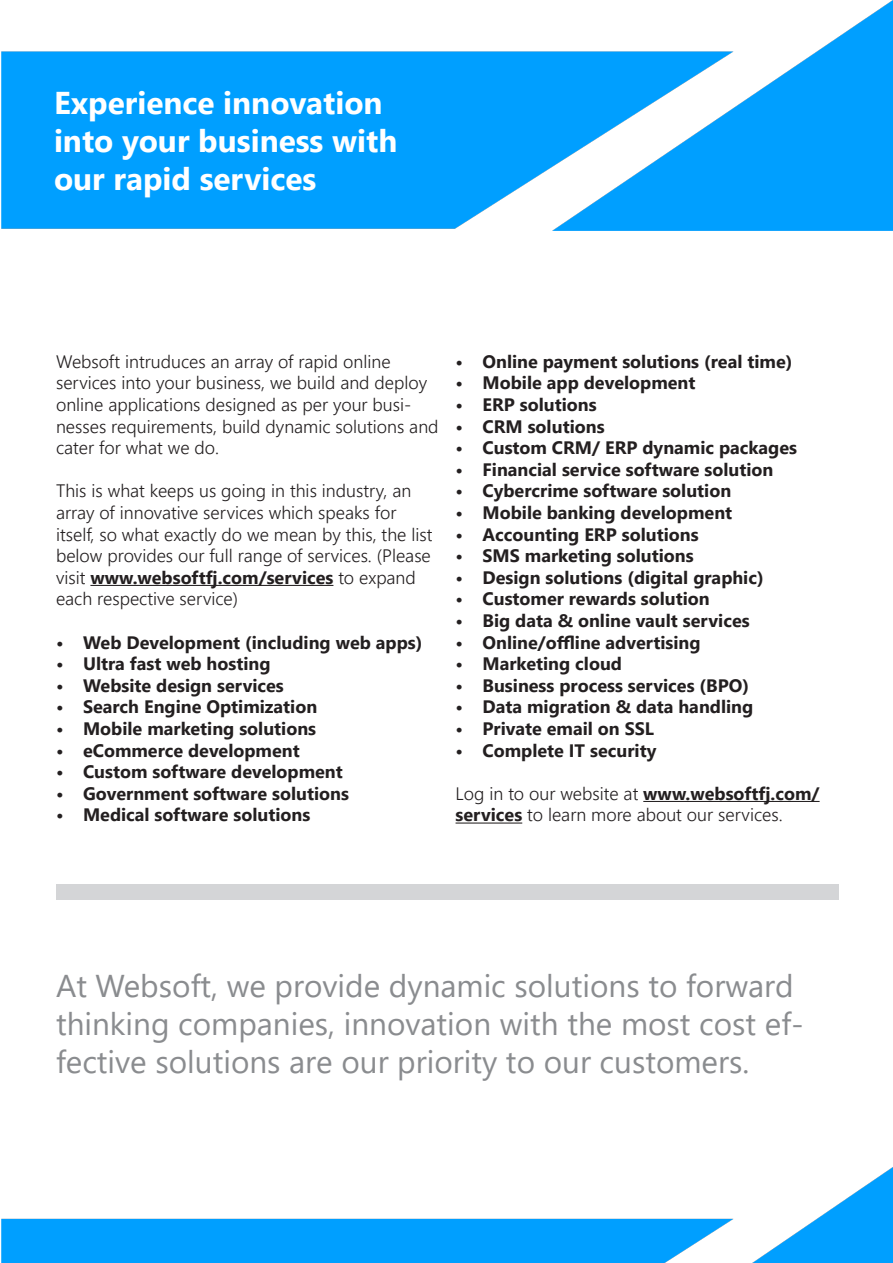
<style>
.page{position:relative;width:893px;height:1263px;background:#fff}
.page>*{position:absolute;margin:0;border:0;box-sizing:border-box;transform-origin:0 0}
.t1{font:31.5px/37.8px "Segoe UI";color:#8a8c8f}
.t2{font:700 31.5px/37.8px "Segoe UI";color:#fff}
.t3{font:700 18px "Segoe UI";color:#231f20}
.t4{font:300 18px/21.6px "Segoe UI";color:#231f20}
.s1{font-weight:700}
</style>
<div class="page">
<img style="left:2px;top:0;width:891px;height:231px">
<hr style="left:90px;top:585px;width:243px;height:1px;background:#231f20">
<hr style="left:643px;top:801px;width:177px;height:1px;background:#231f20">
<hr style="left:456px;top:822px;width:66px;height:1px;background:#231f20">
<div style="left:56px;top:884px;width:783px;height:16px;background:#d4d5d7"></div>
<img style="left:2px;top:1167px;width:891px;height:96px">
<p class="t2" style="left:54px;top:84px;width:345px">Experience innovation into your business with</p>
<p class="t2" style="left:54px;top:159px;width:264px">our rapid services</p>
<p class="t4" style="left:56px;top:350px;width:384px">Websoft intruduces an array of rapid online services into your business, we build and deploy online applications designed as per your busi&shy;nesses requirements, build dynamic solutions and cater for what we do.</p>
<p class="t4" style="left:56px;top:480px;width:378px">This is what keeps us going in this industry, an array of innovative services which speaks for itself, so what exactly do we mean by this, the list below provides our full range of services. (Please visit <span class="s1">www.websoftfj.com/services</span> to expand each respective service)</p>
<p class="t3" style="left:56px;top:628px;width:368px">• Web Development (including web apps)</p>
<p class="t3" style="left:56px;top:649px;width:216px">• Ultra fast web hosting</p>
<p class="t3" style="left:56px;top:671px;width:229px">• Website design services</p>
<p class="t3" style="left:56px;top:693px;width:263px">• Search Engine Optimization</p>
<p class="t3" style="left:56px;top:714px;width:262px">• Mobile marketing solutions</p>
<p class="t3" style="left:56px;top:736px;width:245px">• eCommerce development</p>
<p class="t3" style="left:56px;top:757px;width:288px">• Custom software development</p>
<p class="t3" style="left:56px;top:779px;width:294px">• Government software solutions</p>
<p class="t3" style="left:56px;top:801px;width:256px">• Medical software solutions</p>
<p class="t3" style="left:456px;top:347px;width:338px">• Online payment solutions (real time)</p>
<p class="t3" style="left:456px;top:369px;width:241px">• Mobile app development</p>
<p class="t3" style="left:456px;top:390px;width:143px">• ERP solutions</p>
<p class="t3" style="left:456px;top:412px;width:151px">• CRM solutions</p>
<p class="t3" style="left:456px;top:433px;width:343px">• Custom CRM/ ERP dynamic packages</p>
<p class="t3" style="left:456px;top:455px;width:319px">• Financial service software solution</p>
<p class="t3" style="left:456px;top:477px;width:277px">• Cybercrime software solution</p>
<p class="t3" style="left:456px;top:498px;width:278px">• Mobile banking development</p>
<p class="t3" style="left:456px;top:520px;width:245px">• Accounting ERP solutions</p>
<p class="t3" style="left:456px;top:541px;width:240px">• SMS marketing solutions</p>
<p class="t3" style="left:456px;top:563px;width:310px">• Design solutions (digital graphic)</p>
<p class="t3" style="left:456px;top:585px;width:256px">• Customer rewards solution</p>
<p class="t3" style="left:456px;top:606px;width:296px">• Big data &amp; online vault services</p>
<p class="t3" style="left:456px;top:628px;width:247px">• Online/offline advertising</p>
<p class="t3" style="left:456px;top:649px;width:168px">• Marketing cloud</p>
<p class="t3" style="left:456px;top:671px;width:295px">• Business process services (BPO)</p>
<p class="t3" style="left:456px;top:693px;width:299px">• Data migration &amp; data handling</p>
<p class="t3" style="left:456px;top:714px;width:200px">• Private email on SSL</p>
<p class="t3" style="left:456px;top:736px;width:202px">• Complete IT security</p>
<p class="t4" style="left:456px;top:782px;width:366px">Log in to our website at <span class="s1">www.websoftfj.com/ services</span> to learn more about our services.</p>
<p class="t1" style="left:56px;top:967px;width:749px">At Websoft, we provide dynamic solutions to forward thinking companies, innovation with the most cost ef&shy;fective solutions are our priority to our customers.</p>
</div>
